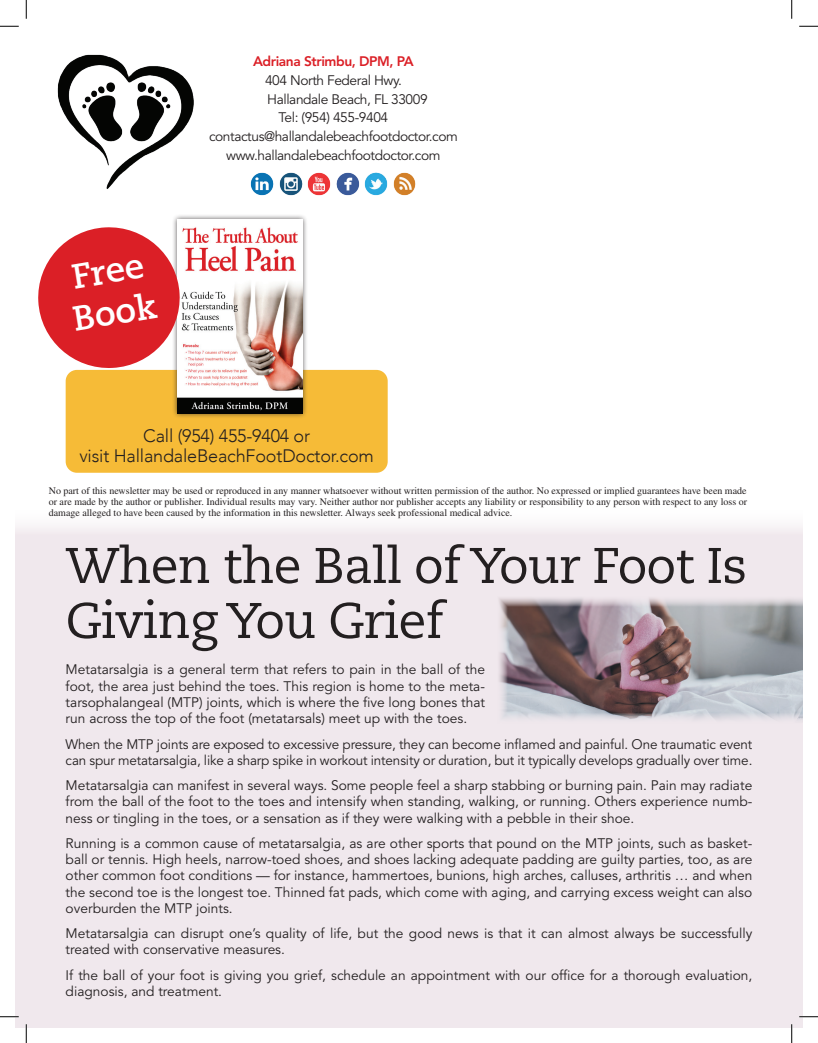
<style>
.page{position:relative;width:818px;height:1043px;background:#fff}
.page>*{position:absolute;margin:0;border:0;box-sizing:border-box;transform-origin:0 0}
.t1{font:50px/55px "Caecilia LT Std";letter-spacing:-.02em;color:#231f20}
.t2{font:700 34.75px/41.8px "Caecilia LT Std";color:#fff}
.t3{font:300 18px/20.6px "Avenir";letter-spacing:-.01em;color:#231f20;text-align:center}
.t4{font:13.75px/16.2px "Avenir LT Std";color:#231f20;text-align:justify}
.t5{font:13.75px "Avenir LT Std";letter-spacing:-.03em;color:#231f20}
.t6{font:800 13.75px "Avenir LT Std";letter-spacing:-.03em;color:#db1f26}
.t7{font:10px/10.6px "Times LT Std";color:#231f20;text-align:justify}
</style>
<div class="page">
<div style="left:15px;top:507px;width:787px;height:521px;background:#f0e8ed"></div>
<img style="left:499px;top:598px;width:303px;height:123px">
<img style="left:336px;top:173px;width:23px;height:22px">
<img style="left:251px;top:173px;width:23px;height:22px">
<img style="left:364px;top:173px;width:23px;height:22px">
<img style="left:393px;top:173px;width:23px;height:22px">
<img style="left:308px;top:173px;width:22px;height:22px">
<img style="left:279px;top:173px;width:23px;height:22px">
<img style="left:57px;top:54px;width:137px;height:135px">
<div style="left:66px;top:370px;width:321px;height:103px;background:#f6bb37;border-radius:11px"></div>
<div style="left:171px;top:214px;width:137px;height:205px;background:#231f20;opacity:.75"></div>
<img style="left:177px;top:220px;width:125px;height:193px">
<svg style="left:38px;top:225px;width:143px;height:145px"></svg>
<svg style="left:0;top:25px;width:19px;height:2px"></svg>
<svg style="left:799px;top:25px;width:19px;height:2px"></svg>
<svg style="left:0;top:1016px;width:19px;height:1px"></svg>
<svg style="left:799px;top:1015px;width:19px;height:2px"></svg>
<svg style="left:25px;top:0;width:2px;height:19px"></svg>
<svg style="left:25px;top:1024px;width:2px;height:18px"></svg>
<svg style="left:791px;top:0;width:1px;height:19px"></svg>
<svg style="left:791px;top:1024px;width:1px;height:18px"></svg>
<h2 class="t2" style="left:63px;top:257px;width:86px;rotate:-9deg">Free<br>Book</h2>
<p class="t6" style="left:253px;top:53px;width:162px">Adriana Strimbu, DPM, PA</p>
<p class="t5" style="left:265px;top:72px;width:138px">404 North Federal Hwy.</p>
<p class="t5" style="left:267px;top:91px;width:162px">Hallandale Beach, FL 33009</p>
<p class="t5" style="left:278px;top:110px;width:111px">Tel: (954) 455-9404</p>
<p class="t5" style="left:209px;top:128px;width:250px">contactus@hallandalebeachfootdoctor.com</p>
<p class="t5" style="left:226px;top:147px;width:216px">www.hallandalebeachfootdoctor.com</p>
<h3 class="t3" style="left:79px;top:425px;width:296px">Call (954) 455-9404 or<br>visit HallandaleBeachFootDoctor.com</h3>
<p class="t7" style="left:49px;top:485px;width:700px">No part of this newsletter may be used or reproduced in any manner whatsoever without written permission of the author. No expressed or implied guarantees have been made or are made by the author or publisher. Individual results may vary. Neither author nor publisher accepts any liability or responsibility to any person with respect to any loss or damage alleged to have been caused by the information in this newsletter. Always seek professional medical advice.</p>
<h1 class="t1" style="left:66px;top:539px;width:683px">When the Ball of Your Foot Is<br>Giving You Grief</h1>
<p class="t4" style="left:66px;top:662px;width:421px">Metatarsalgia is a general term that refers to pain in the ball of the foot, the area just behind the toes. This region is home to the meta&shy;tarsophalangeal (MTP) joints, which is where the five long bones that run across the top of the foot (metatarsals) meet up with the toes.</p>
<p class="t4" style="left:66px;top:736px;width:688px">When the MTP joints are exposed to excessive pressure, they can become inflamed and painful. One traumatic event can spur metatarsalgia, like a sharp spike in workout intensity or duration, but it typically develops gradually over time.</p>
<p class="t4" style="left:66px;top:777px;width:688px">Metatarsalgia can manifest in several ways. Some people feel a sharp stabbing or burning pain. Pain may radiate from the ball of the foot to the toes and intensify when standing, walking, or running. Others experience numb&shy;ness or tingling in the toes, or a sensation as if they were walking with a pebble in their shoe.</p>
<p class="t4" style="left:66px;top:835px;width:688px">Running is a common cause of metatarsalgia, as are other sports that pound on the MTP joints, such as basket&shy;ball or tennis. High heels, narrow-toed shoes, and shoes lacking adequate padding are guilty parties, too, as are other common foot conditions — for instance, hammertoes, bunions, high arches, calluses, arthritis … and when the second toe is the longest toe. Thinned fat pads, which come with aging, and carrying excess weight can also overburden the MTP joints.</p>
<p class="t4" style="left:66px;top:925px;width:688px">Metatarsalgia can disrupt one’s quality of life, but the good news is that it can almost always be successfully treated with conservative measures.</p>
<p class="t4" style="left:66px;top:967px;width:688px">If the ball of your foot is giving you grief, schedule an appointment with our office for a thorough evaluation, diagnosis, and treatment.</p>
</div>
